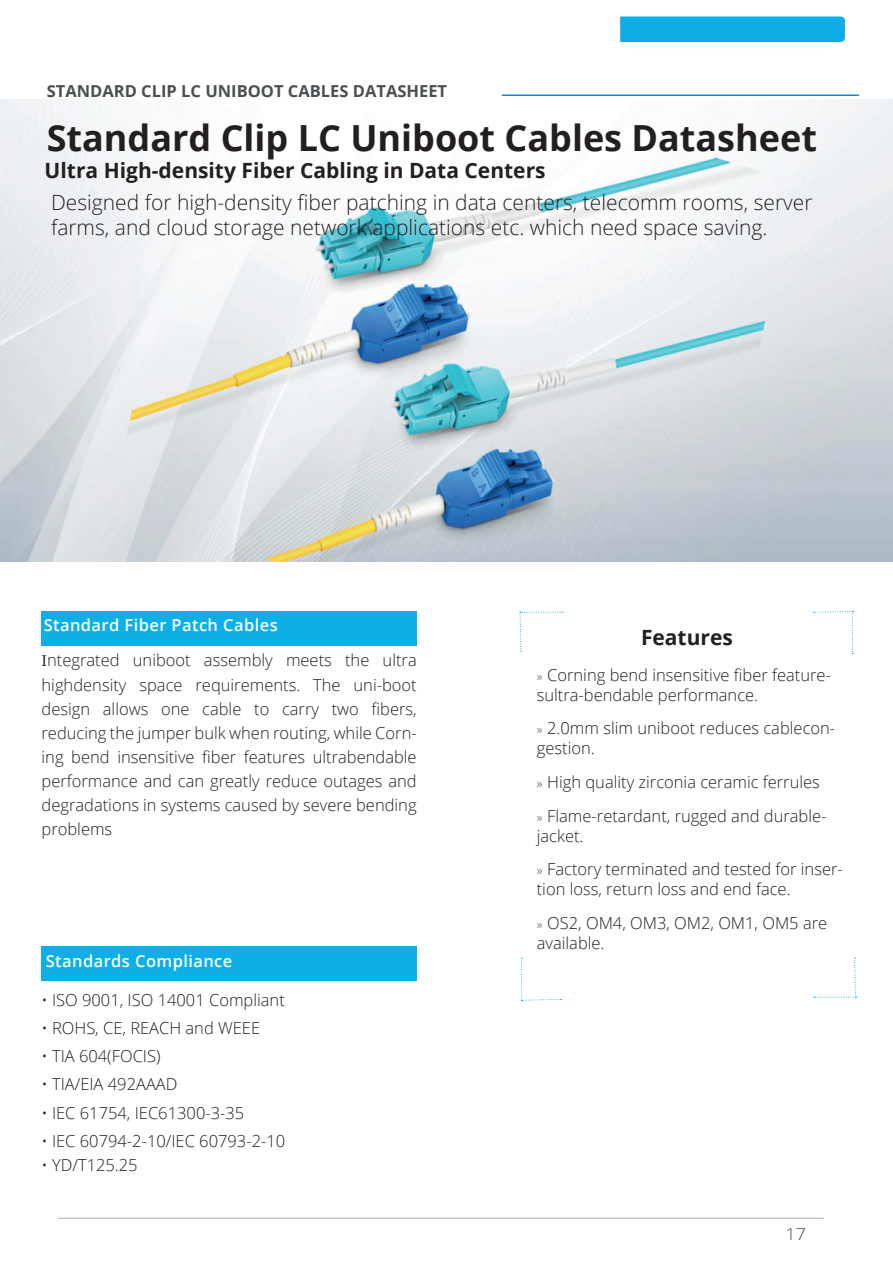
<style>
.page{position:relative;width:893px;height:1263px;background:#fff}
.page>*{position:absolute;margin:0;border:0;box-sizing:border-box;transform-origin:0 0}
.t1{font:700 36px "Open Sans";color:#231f20}
.t2{font:300 21px/25.2px "Open Sans";color:#231f20}
.t3{font:700 21px "Open Sans";color:#231f20}
.t4{font:300 16.5px/24.2px "Open Sans";color:#231f20}
.t5{font:600 16.5px "Open Sans";letter-spacing:.025em;color:#fff}
.t6{font:700 16.5px "Open Sans";color:#4b4f51}
.t7{font:300 16.5px "Open Sans";color:#4b4f51;scale:1.1 1}
.s1{font-family:"Minion Pro";font-weight:400}
.s2{font-size:13.5px;color:#4b4f51}
</style>
<div class="page">
<hr style="left:502px;top:94px;width:357px;height:2px;background:#008cd0">
<div style="left:42px;top:611px;width:375px;height:34px;background:#0eafe6"></div>
<div style="left:42px;top:946px;width:375px;height:34px;background:#0eafe6"></div>
<svg style="left:519px;top:612px;width:44px;height:40px"></svg>
<svg style="left:521px;top:958px;width:41px;height:43px"></svg>
<svg style="left:813px;top:958px;width:43px;height:40px"></svg>
<svg style="left:813px;top:611px;width:40px;height:43px"></svg>
<img style="left:0;top:100px;width:893px;height:461px">
<hr style="left:58px;top:1218px;width:766px;height:1px;background:#a5afb7">
<div style="left:620px;top:17px;width:225px;height:25px;background:#0eade5"></div>
<p class="t6" style="left:47px;top:79px;width:402px">STANDARD CLIP LC UNIBOOT CABLES DATASHEET</p>
<h1 class="t1" style="left:47px;top:112px;width:772px">Standard Clip LC Uniboot Cables Datasheet</h1>
<p class="t3" style="left:45px;top:155px;width:502px">Ultra High-density Fiber Cabling in Data Centers</p>
<p class="t2" style="left:51px;top:189px;width:763px">Designed for high-density fiber patching in data centers, telecomm rooms, server farms, and cloud storage network applications etc. which need space saving.</p>
<p class="t5" style="left:44px;top:614px;width:236px">Standard Fiber Patch Cables</p>
<p class="t4" style="left:42px;top:648px;width:377px;text-align:justify"><span class="s1">I</span>ntegrated uniboot assembly meets the ultra highdensity space requirements. The uni-boot design allows one cable to carry two fibers, reducing the jumper bulk when routing, while Corn&shy;ing bend insensitive fiber features ultrabendable performance and can greatly reduce outages and degradations in systems caused by severe bending problems</p>
<p class="t5" style="left:46px;top:949px;width:188px">Standards Compliance</p>
<p class="t4" style="left:42px;top:987px;width:245px">• ISO 9001, ISO 14001 Compliant</p>
<p class="t4" style="left:42px;top:1015px;width:220px">• ROHS, CE, REACH and WEEE</p>
<p class="t4" style="left:42px;top:1043px;width:121px">• TIA 604(FOCIS)</p>
<p class="t4" style="left:42px;top:1072px;width:137px">• TIA/EIA 492AAAD</p>
<p class="t4" style="left:42px;top:1100px;width:204px">• IEC 61754, IEC61300-3-35</p>
<p class="t4" style="left:42px;top:1128px;width:245px">• IEC 60794-2-10/IEC 60793-2-10</p>
<p class="t4" style="left:42px;top:1152px;width:98px">• YD/T125.25</p>
<p class="t3" style="left:641px;top:622px;width:93px">Features</p>
<p class="t4" style="left:537px;top:664px;width:296px;line-height:19.8px"><span class="s2">»</span> Corning bend insensitive fiber feature&shy;sultra-bendable performance.</p>
<p class="t4" style="left:537px;top:718px;width:300px;line-height:19.8px"><span class="s2">»</span> 2.0mm slim uniboot reduces cablecon&shy;gestion.</p>
<p class="t4" style="left:537px;top:765px;width:291px;line-height:33.8px"><span class="s2">»</span> High quality zirconia ceramic ferrules <span class="s2">»</span> Flame-retardant, rugged and durable-</p>
<p class="t4" style="left:537px;top:818px;width:308px;line-height:33.8px">jacket.<br><span class="s2">»</span> Factory terminated and tested for inser-</p>
<p class="t4" style="left:537px;top:872px;width:292px;line-height:33.8px">tion loss, return loss and end face.<br><span class="s2">»</span> OS2, OM4, OM3, OM2, OM1, OM5 are</p>
<p class="t4" style="left:537px;top:930px;width:69px">available.</p>
<p class="t7" style="left:785px;top:1222px;width:20px">17</p>
</div>
